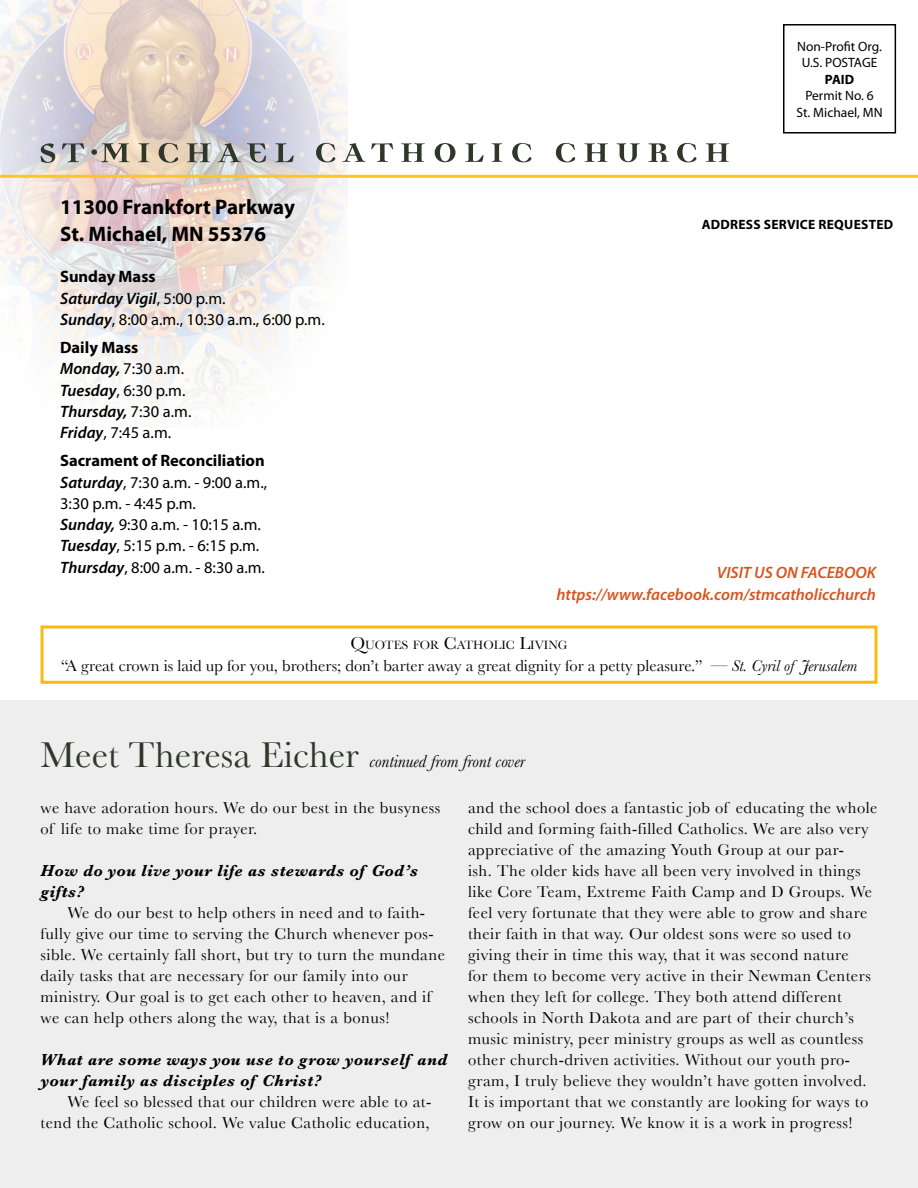
<style>
.page{position:relative;width:918px;height:1188px;background:#fff}
.page>*{position:absolute;margin:0;border:0;box-sizing:border-box;transform-origin:0 0}
.t1{font:700 21px/27px "Myriad Pro";color:#000}
.t2{font:italic 18px "Baskerville";color:#000}
.t3{font:16.5px/21px "Baskerville";letter-spacing:.03em;color:#000}
.t4{font:16.5px/21.3px "Myriad Pro";color:#000}
.t5{font:italic 700 16.5px/21px "Baskerville";letter-spacing:.03em;color:#000}
.t6{font:16.5px "Baskerville";color:#000}
.t7{font:italic 600 16.5px/22.5px "Myriad Pro";color:#d9531e;text-align:right}
.t8{font:13.5px/16.5px "Myriad Pro";color:#000;text-align:center}
.t9{font:700 13.5px "Myriad Pro";letter-spacing:.02em;color:#000}
.t10{font:12.6px "Baskerville";color:#000}
.s1{font-weight:700}
.s2{font-weight:600;font-style:italic}
.s3{font-size:18px}
.s4{font-style:italic}
.s5{font-style:normal;font-size:37.5px;color:#2f372b}
</style>
<div class="page">
<img style="left:0;top:0;width:347px;height:425px">
<div style="left:783px;top:24px;width:113px;height:110px;border:2px solid #000"></div>
<svg style="left:316px;top:143px;width:19px;height:19px"></svg>
<svg style="left:342px;top:143px;width:23px;height:19px"></svg>
<svg style="left:371px;top:143px;width:22px;height:19px"></svg>
<svg style="left:401px;top:143px;width:24px;height:19px"></svg>
<svg style="left:435px;top:143px;width:21px;height:19px"></svg>
<svg style="left:465px;top:143px;width:18px;height:19px"></svg>
<svg style="left:492px;top:143px;width:10px;height:19px"></svg>
<svg style="left:512px;top:143px;width:19px;height:19px"></svg>
<svg style="left:556px;top:143px;width:19px;height:19px"></svg>
<svg style="left:584px;top:143px;width:24px;height:19px"></svg>
<svg style="left:617px;top:143px;width:23px;height:19px"></svg>
<svg style="left:648px;top:143px;width:21px;height:19px"></svg>
<svg style="left:677px;top:143px;width:19px;height:19px"></svg>
<svg style="left:706px;top:143px;width:23px;height:19px"></svg>
<svg style="left:40px;top:143px;width:15px;height:20px"></svg>
<svg style="left:62px;top:143px;width:22px;height:19px"></svg>
<svg style="left:91px;top:143px;width:38px;height:19px"></svg>
<svg style="left:139px;top:143px;width:10px;height:19px"></svg>
<svg style="left:159px;top:143px;width:19px;height:20px"></svg>
<svg style="left:187px;top:143px;width:24px;height:19px"></svg>
<svg style="left:217px;top:143px;width:24px;height:19px"></svg>
<svg style="left:247px;top:143px;width:19px;height:20px"></svg>
<svg style="left:275px;top:143px;width:19px;height:19px"></svg>
<hr style="left:0;top:175px;width:918px;height:3px;background:#ffc425">
<div style="left:0;top:700px;width:918px;height:488px;background:#edeeed"></div>
<div style="left:40px;top:626px;width:838px;height:58px;border:3px solid #fdb913"></div>
<p class="t1" style="left:60px;top:192px;width:237px">11300 Frankfort Parkway<br>St. Michael, MN 55376</p>
<p class="t4" style="left:60px;top:266px;width:266px"><span class="s1">Sunday Mass<br></span><span class="s2">Saturday Vigil</span>, 5:00 p.m.<br><span class="s2">Sunday</span>, 8:00 a.m., 10:30 a.m., 6:00 p.m.</p>
<p class="t4" style="left:60px;top:337px;width:133px"><span class="s1">Daily Mass<br></span><span class="s2">Monday,</span> 7:30 a.m.<br><span class="s2">Tuesday</span>, 6:30 p.m.<br><span class="s2">Thursday,</span> 7:30 a.m.<br><span class="s2">Friday</span>, 7:45 a.m.</p>
<p class="t4" style="left:60px;top:450px;width:209px"><span class="s1">Sacrament of Reconciliation<br></span><span class="s2">Saturday</span>, 7:30 a.m. - 9:00 a.m.,<br>3:30 p.m. - 4:45 p.m.<br><span class="s2">Sunday,</span> 9:30 a.m. - 10:15 a.m.<br><span class="s2">Tuesday</span>, 5:15 p.m. - 6:15 p.m.<br><span class="s2">Thursday</span>, 8:00 a.m. - 8:30 a.m.</p>
<p class="t8" style="left:797px;top:38px;width:86px">Non-Profit Org.<br>U.S. POSTAGE</p>
<p class="t9" style="left:825px;top:70px;width:31px">PAID</p>
<p class="t8" style="left:796px;top:87px;width:88px">Permit No. 6<br>St. Michael, MN</p>
<p class="t9" style="left:702px;top:216px;width:193px">ADDRESS SERVICE REQUESTED</p>
<p class="t7" style="left:557px;top:560px;width:321px">VISIT US ON FACEBOOK https://www.facebook.com/stmcatholicchurch</p>
<p class="t10" style="left:350px;top:637px;width:219px"><span class="s3">Q</span>UOTES FOR <span class="s3">C</span>ATHOLIC <span class="s3">L</span>IVING</p>
<p class="t6" style="left:61px;top:656px;width:798px">“A great crown is laid up for you, brothers; don’t barter away a great dignity for a petty pleasure.” <span class="s4">— St. Cyril of Jerusalem</span></p>
<p class="t2" style="left:40px;top:749px;width:486px"><span class="s5">Meet Theresa Eicher</span> continued from front cover</p>
<p class="t3" style="left:40px;top:797px;width:401px">we have adoration hours. We do our best in the busyness of life to make time for prayer.</p>
<p class="t5" style="left:40px;top:860px;width:379px">How do you live your life as stewards of God’s gifts?</p>
<p class="t3" style="left:40px;top:902px;width:406px;text-indent:27px">We do our best to help others in need and to faith&shy;fully give our time to serving the Church whenever pos&shy;sible. We certainly fall short, but try to turn the mundane daily tasks that are necessary for our family into our ministry. Our goal is to get each other to heaven, and if we can help others along the way, that is a bonus!</p>
<p class="t5" style="left:40px;top:1049px;width:408px">What are some ways you use to grow yourself and your family as disciples of Christ?</p>
<p class="t3" style="left:41px;top:1091px;width:392px;text-align:right">We feel so blessed that our children were able to at&shy;tend the Catholic school. We value Catholic education,</p>
<p class="t3" style="left:468px;top:797px;width:411px">and the school does a fantastic job of educating the whole child and forming faith-filled Catholics. We are also very appreciative of the amazing Youth Group at our par-<br>ish. The older kids have all been very involved in things like Core Team, Extreme Faith Camp and D Groups. We feel very fortunate that they were able to grow and share their faith in that way. Our oldest sons were so used to giving their in time this way, that it was second nature<br>for them to become very active in their Newman Centers when they left for college. They both attend different schools in North Dakota and are part of their church’s music ministry, peer ministry groups as well as countless other church-driven activities. Without our youth pro&shy;gram, I truly believe they wouldn’t have gotten involved.<br>It is important that we constantly are looking for ways to grow on our journey. We know it is a work in progress!</p>
</div>
